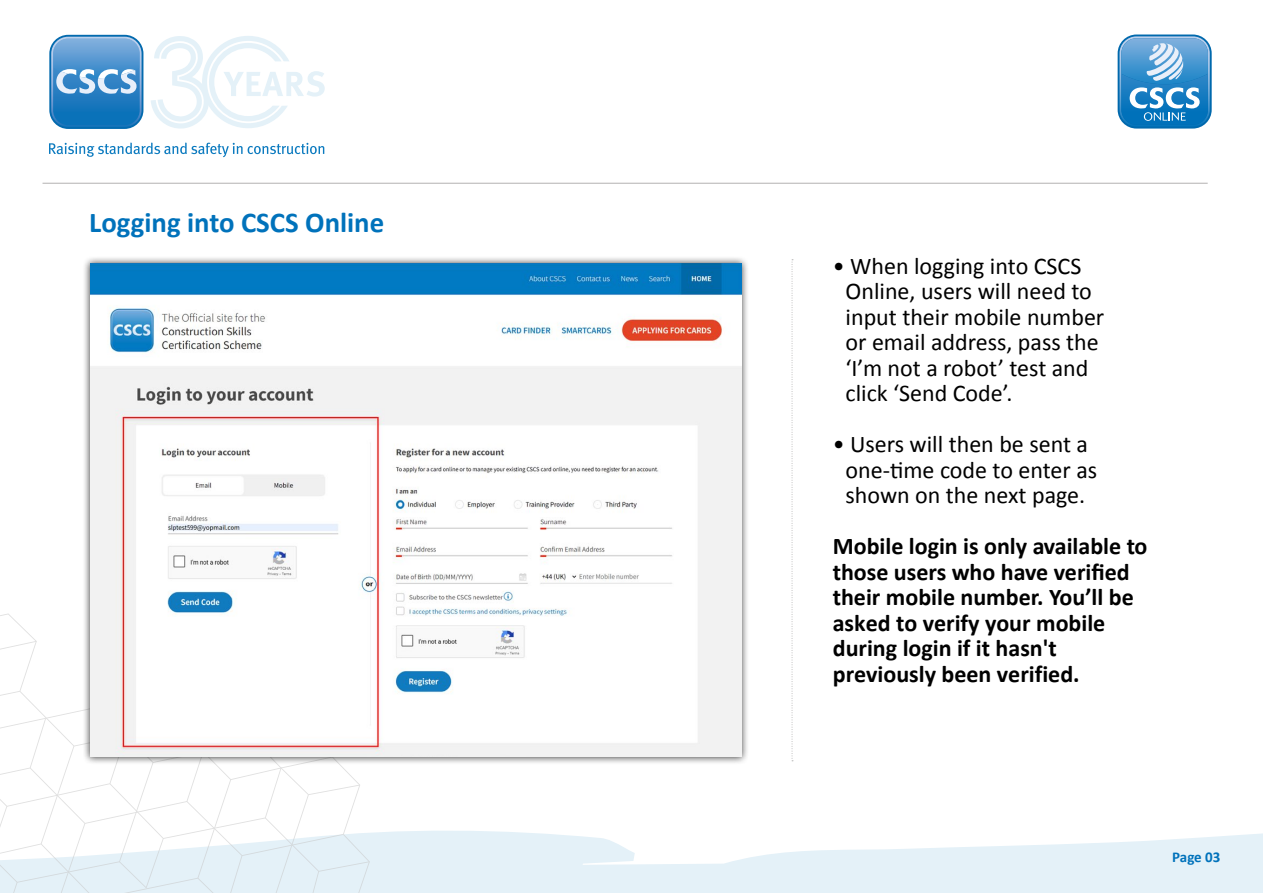
<style>
.page{position:relative;width:1263px;height:893px;background:#fff}
.page>*{position:absolute;margin:0;border:0;box-sizing:border-box;transform-origin:0 0}
.t1{font:700 28.8px "Calibri";color:#0072bb}
.t2{font:24px/25.5px "Calibri";color:#000}
.t3{font:700 24px/25.5px "Calibri";color:#000}
.t4{font:700 15px "Calibri";letter-spacing:-.005em;color:#0072bb}
</style>
<div class="page">
<svg style="left:370px;top:831px;width:893px;height:62px;fill:#e4f1f8"></svg>
<svg style="left:0;top:641px;width:36px;height:9px"></svg>
<svg style="left:0;top:663px;width:370px;height:230px"></svg>
<svg style="left:792px;top:259px;width:1px;height:502px"></svg>
<div style="left:82px;top:256px;width:667px;height:508px;background:#000;opacity:.75"></div>
<img style="left:90px;top:264px;width:651px;height:493px">
<svg style="left:151px;top:36px;width:174px;height:93px"></svg>
<svg style="left:49px;top:143px;width:275px;height:14px"></svg>
<svg style="left:49px;top:35px;width:94px;height:94px"></svg>
<svg style="left:51px;top:37px;width:91px;height:90px"></svg>
<hr style="left:43px;top:183px;width:1165px;height:1px;background:#b3b2b2">
<div style="left:1117px;top:35px;width:95px;height:94px;background:#0069ad;border-radius:19px"></div>
<svg style="left:1119px;top:36px;width:91px;height:91px"></svg>
<p class="t1" style="left:89px;top:202px;width:296px">Logging into CSCS Online</p>
<p class="t2" style="left:845px;top:252px;width:260px;text-indent:-13px">• When logging into CSCS<br>Online, users will need to input their mobile number or email address, pass the ‘I’m not a robot’ test and click ‘Send Code’.</p>
<p class="t2" style="left:833px;top:431px;width:266px;text-align:center">• Users will then be sent a one-time code to enter as shown on the next page.</p>
<p class="t3" style="left:833px;top:533px;width:316px">Mobile login is only available to those users who have verified their mobile number. You’ll be asked to verify your mobile during login if it hasn't previously been verified.</p>
<p class="t4" style="left:1172px;top:846px;width:50px">Page 03</p>
</div>
